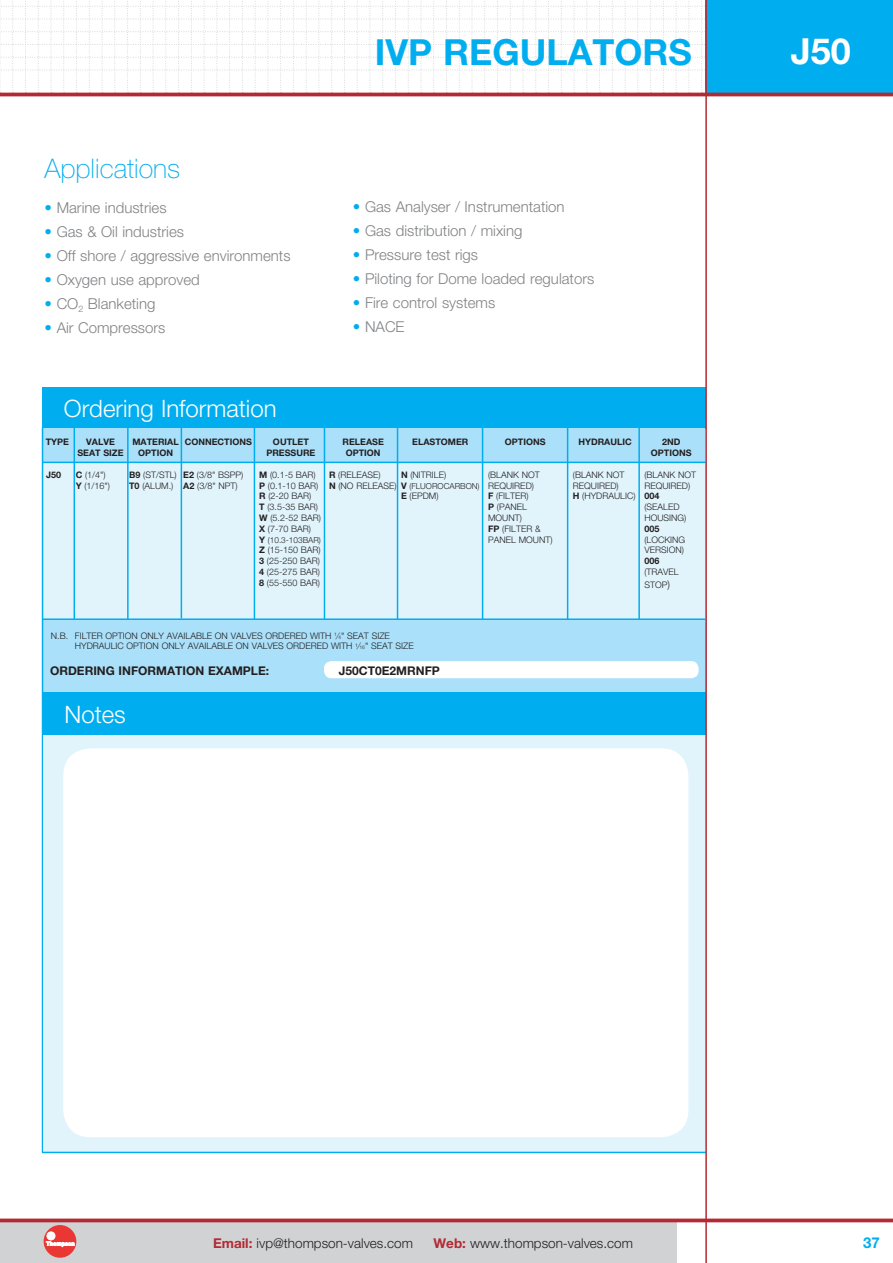
<style>
.page{position:relative;width:893px;height:1263px;background:#fff}
.page>*{position:absolute;margin:0;border:0;box-sizing:border-box;transform-origin:0 0}
.t1{font:700 36px "Helvetica Neue";color:#00aeef}
.t2{font:700 36px "Helvetica Neue";color:#fff}
.t3{font:100 27px "Helvetica Neue";color:#00aeef}
.t4{font:300 24px "Helvetica Neue";color:#fff}
.t5{font:300 15px "Helvetica Neue";color:#808285}
.t6{font:700 15px "Helvetica Neue";color:#00aeef}
.t7{font:300 13.5px "Helvetica Neue";color:#231f20}
.t8{font:700 12px "Helvetica Neue";color:#231f20}
.t9{font:300 9px/10.8px "Helvetica Neue";color:#231f20}
.t10{font:700 9px/10.8px "Helvetica Neue";color:#231f20;text-align:center}
.t11{font:300 8.25px "Helvetica Neue";color:#231f20}
.s1{color:#00aeef}
.s2{font-weight:700}
.s3{font-weight:700;font-size:9px}
.s4{font-size:10.5px}
.s5{font-size:4.95px}
.s6{font-weight:700;color:#b32a33}
</style>
<div class="page">
<div style="left:0;top:1220px;width:676px;height:43px;background:#d1d2d4"></div>
<svg style="left:0;top:1218px;width:893px;height:4px;background:#be4951"></svg>
<svg style="left:0;top:1px;width:705px;height:92px"></svg>
<div style="left:706px;top:0;width:187px;height:94px;background:#00aeef"></div>
<hr style="left:0;top:93px;width:893px;height:3px;background:#b32a33">
<div style="left:42px;top:418px;width:664px;height:202px;background:#e1f4fc"></div>
<div style="left:42px;top:387px;width:663px;height:42px;background:#00aeef"></div>
<div style="left:43px;top:428px;width:662px;height:34px;background:#aae0f9"></div>
<hr style="left:43px;top:462px;width:663px;height:1px;background:#00aeef">
<hr style="left:74px;top:427px;width:1px;height:193px;background:#00aeef">
<hr style="left:127px;top:427px;width:2px;height:193px;background:#00aeef">
<hr style="left:181px;top:427px;width:1px;height:191px;background:#00aeef">
<hr style="left:254px;top:427px;width:1px;height:193px;background:#00aeef">
<hr style="left:324px;top:427px;width:1px;height:192px;background:#00aeef">
<hr style="left:397px;top:427px;width:1px;height:194px;background:#00aeef">
<hr style="left:482px;top:427px;width:1px;height:194px;background:#00aeef">
<hr style="left:567px;top:427px;width:1px;height:194px;background:#00aeef">
<hr style="left:638px;top:427px;width:2px;height:192px;background:#00aeef">
<div style="left:43px;top:619px;width:663px;height:73px;background:#aae0f9"></div>
<hr style="left:42px;top:427px;width:1px;height:725px;background:#00aeef">
<div style="left:324px;top:661px;width:375px;height:17px;background:#fff;border-radius:8px"></div>
<div style="left:43px;top:692px;width:663px;height:460px;background:#e1f4fc"></div>
<div style="left:43px;top:692px;width:663px;height:43px;background:#00aeef"></div>
<div style="left:63px;top:748px;width:625px;height:389px;background:#fff;border-radius:27px"></div>
<hr style="left:42px;top:1152px;width:664px;height:1px;background:#00aeef">
<hr style="left:705px;top:0;width:2px;height:1263px;background:#b32a33">
<div style="left:44px;top:1225px;width:32px;height:33px;background:#ea3733;border-radius:50%"></div>
<div style="left:47px;top:1232px;width:8px;height:8px;background:#fafbfb;border-radius:50%"></div>
<div style="left:47px;top:1232px;width:8px;height:8px;border:1px solid #fff;border-radius:50%"></div>
<svg style="left:46px;top:1241px;width:29px;height:6px"></svg>
<hr style="left:43px;top:618px;width:662px;height:2px;background:#00aeef">
<p class="t1" style="left:375px;top:30px;width:319px">IVP REGULATORS</p>
<p class="t3" style="left:45px;top:153px;width:137px">Applications</p>
<p class="t5" style="left:45px;top:198px;width:123px"><span class="s1">•</span> Marine industries</p>
<p class="t5" style="left:45px;top:222px;width:141px"><span class="s1">•</span> Gas &amp; Oil industries</p>
<p class="t5" style="left:45px;top:246px;width:248px"><span class="s1">•</span> Off shore / aggressive environments</p>
<p class="t5" style="left:45px;top:270px;width:157px"><span class="s1">•</span> Oxygen use approved</p>
<p class="t5" style="left:45px;top:294px;width:112px"><span class="s1">•</span> CO<sub>2</sub> Blanketing</p>
<p class="t5" style="left:45px;top:318px;width:122px"><span class="s1">•</span> Air Compressors</p>
<p class="t5" style="left:353px;top:198px;width:213px"><span class="s1">•</span> Gas Analyser / Instrumentation</p>
<p class="t5" style="left:353px;top:222px;width:171px"><span class="s1">•</span> Gas distribution / mixing</p>
<p class="t5" style="left:353px;top:246px;width:127px"><span class="s1">•</span> Pressure test rigs</p>
<p class="t5" style="left:353px;top:270px;width:243px"><span class="s1">•</span> Piloting for Dome loaded regulators</p>
<p class="t5" style="left:353px;top:294px;width:144px"><span class="s1">•</span> Fire control systems</p>
<p class="t5" style="left:353px;top:318px;width:53px"><span class="s1">•</span> NACE</p>
<p class="t4" style="left:64px;top:394px;width:214px">Ordering Information</p>
<p class="t10" style="left:185px;top:436px;width:69px">CONNECTIONS</p>
<p class="t9" style="left:183px;top:469px;width:62px"><span class="s2">E2</span> (3/8" BSPP)</p>
<p class="t9" style="left:183px;top:480px;width:56px"><span class="s2">A2</span> (3/8" NPT)</p>
<p class="t10" style="left:266px;top:436px;width:51px">OUTLET<br>PRESSURE</p>
<p class="t9" style="left:259px;top:469px;width:58px"><span class="s2">M</span> (0.1-5 BAR)</p>
<p class="t9" style="left:259px;top:480px;width:61px"><span class="s2">P</span> (0.1-10 BAR)</p>
<p class="t9" style="left:259px;top:490px;width:54px"><span class="s2">R</span> (2-20 BAR)</p>
<p class="t9" style="left:259px;top:501px;width:60px"><span class="s2">T</span> (3.5-35 BAR)</p>
<p class="t9" style="left:259px;top:512px;width:63px"><span class="s2">W</span> (5.2-52 BAR)</p>
<p class="t9" style="left:259px;top:523px;width:53px"><span class="s2">X</span> (7-70 BAR)</p>
<p class="t11" style="left:259px;top:534px;width:63px"><span class="s3">Y</span> (10.3-103BAR)</p>
<p class="t9" style="left:259px;top:544px;width:63px;text-align:justify"><span class="s2">Z</span> (15-150 BAR)<br><span class="s2">3</span> (25-250 BAR)<br><span class="s2">4</span> (25-275 BAR)<br><span class="s2">8</span> (55-550 BAR)</p>
<p class="t10" style="left:46px;top:436px;width:25px">TYPE</p>
<p class="t10" style="left:46px;top:469px;width:17px">J50</p>
<p class="t10" style="left:77px;top:436px;width:48px">VALVE<br>SEAT SIZE</p>
<p class="t9" style="left:76px;top:469px;width:32px"><span class="s2">C</span> (1/4")</p>
<p class="t9" style="left:76px;top:480px;width:36px"><span class="s2">Y</span> (1/16")</p>
<p class="t10" style="left:132px;top:436px;width:48px">MATERIAL<br>OPTION</p>
<p class="t9" style="left:129px;top:469px;width:49px"><span class="s2">B9</span> (ST/STL)</p>
<p class="t9" style="left:129px;top:480px;width:46px"><span class="s2">T0</span> (ALUM.)</p>
<p class="t10" style="left:342px;top:436px;width:43px">RELEASE<br>OPTION</p>
<p class="t9" style="left:329px;top:469px;width:69px"><span class="s2">R</span> (RELEASE)<br><span class="s2">N</span> (NO RELEASE)</p>
<p class="t10" style="left:412px;top:436px;width:58px">ELASTOMER</p>
<p class="t9" style="left:401px;top:469px;width:47px"><span class="s2">N</span> (NITRILE)</p>
<p class="t11" style="left:401px;top:480px;width:80px"><span class="s3">V</span> (FLUOROCARBON)</p>
<p class="t9" style="left:401px;top:490px;width:39px"><span class="s2">E</span> (EPDM)</p>
<p class="t10" style="left:505px;top:436px;width:42px">OPTIONS</p>
<p class="t9" style="left:488px;top:469px;width:66px">(BLANK NOT<br>REQUIRED)<br><span class="s2">F</span> (FILTER)<br><span class="s2">P</span> (PANEL<br>MOUNT)<br><span class="s2">FP</span> (FILTER &amp;<br>PANEL MOUNT)</p>
<p class="t10" style="left:578px;top:436px;width:55px">HYDRAULIC</p>
<p class="t9" style="left:573px;top:469px;width:64px">(BLANK NOT<br>REQUIRED)<br><span class="s2">H</span> (HYDRAULIC)</p>
<p class="t10" style="left:651px;top:436px;width:42px">2ND<br>OPTIONS</p>
<p class="t9" style="left:644px;top:469px;width:53px">(BLANK NOT<br>REQUIRED)<br><span class="s2">004 </span>(SEALED<br>HOUSING)<br><span class="s2">005 </span>(LOCKING<br>VERSION)<br><span class="s2">006 </span>(TRAVEL</p>
<p class="t9" style="left:644px;top:579px;width:27px">STOP<span class="s4">)</span></p>
<p class="t9" style="left:75px;top:630px;width:340px;text-indent:-24px">N.B. FILTER OPTION ONLY AVAILABLE ON VALVES ORDERED WITH <sup>1</sup>⁄<span class="s5">4</span>" SEAT SIZE<br>HYDRAULIC OPTION ONLY AVAILABLE ON VALVES ORDERED WITH <sup>1</sup>⁄<span class="s5">16</span>" SEAT SIZE</p>
<p class="t8" style="left:50px;top:663px;width:221px">ORDERING INFORMATION EXAMPLE:</p>
<p class="t8" style="left:339px;top:663px;width:102px">J50CT0E2MRNFP</p>
<p class="t4" style="left:64px;top:700px;width:63px">Notes</p>
<p class="t2" style="left:791px;top:29px;width:62px">J50</p>
<p class="t7" style="left:213px;top:1235px;width:201px"><span class="s6">Email:</span> ivp@thompson-valves.com</p>
<p class="t7" style="left:434px;top:1235px;width:201px"><span class="s6">Web:</span> www.thompson-valves.com</p>
<p class="t6" style="left:863px;top:1233px;width:18px">37</p>
</div>
